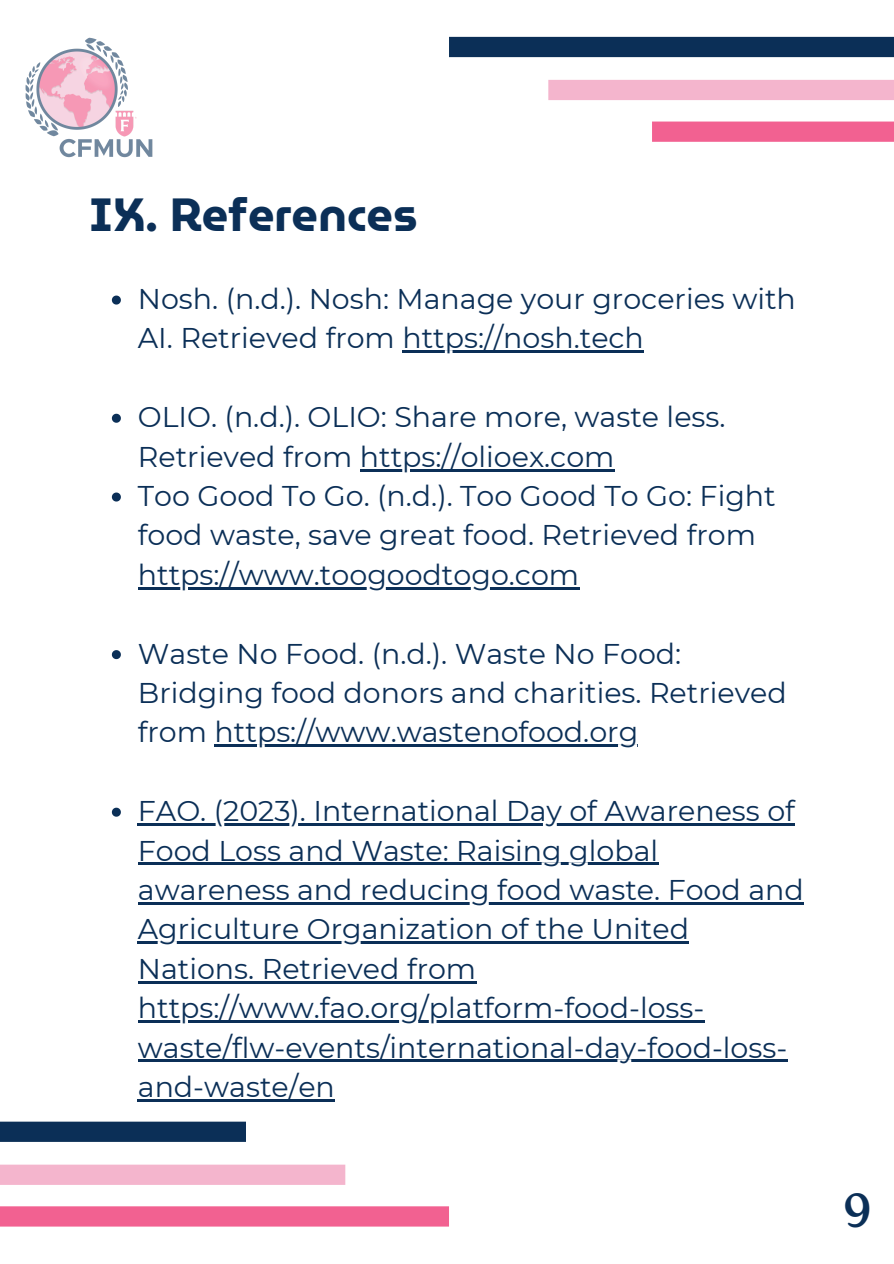
<style>
.page{position:relative;width:894px;height:1264px;background:#fff}
.page>*{position:absolute;margin:0;border:0;box-sizing:border-box;transform-origin:0 0}
.t1{font:47.85px "Roca One";color:#0b2f57}
.t2{font:700 46.5px "Museo Moderno";color:#0b2f57}
.t3{font:28.5px/39.3px "Montserrat";color:#0b2f57}
</style>
<div class="page">
<img style="left:25px;top:37px;width:128px;height:121px">
<svg style="left:112px;top:295px;width:9px;height:9px"></svg>
<hr style="left:402px;top:351px;width:241px;height:2px;background:#0b2f57">
<svg style="left:112px;top:414px;width:9px;height:9px"></svg>
<hr style="left:360px;top:469px;width:254px;height:2px;background:#0b2f57">
<svg style="left:112px;top:492px;width:9px;height:9px"></svg>
<hr style="left:138px;top:587px;width:441px;height:2px;background:#0b2f57">
<svg style="left:112px;top:650px;width:9px;height:9px"></svg>
<hr style="left:214px;top:744px;width:424px;height:3px;background:#0b2f57">
<svg style="left:112px;top:807px;width:9px;height:9px"></svg>
<hr style="left:138px;top:823px;width:656px;height:2px;background:#0b2f57">
<hr style="left:138px;top:862px;width:520px;height:3px;background:#0b2f57">
<hr style="left:138px;top:902px;width:665px;height:2px;background:#0b2f57">
<hr style="left:138px;top:941px;width:551px;height:2px;background:#0b2f57">
<hr style="left:138px;top:981px;width:338px;height:2px;background:#0b2f57">
<hr style="left:138px;top:1020px;width:566px;height:2px;background:#0b2f57">
<hr style="left:138px;top:1059px;width:649px;height:3px;background:#0b2f57">
<hr style="left:138px;top:1099px;width:197px;height:2px;background:#0b2f57">
<div style="left:449px;top:37px;width:444px;height:20px;background:#0b2f57"></div>
<div style="left:548px;top:80px;width:345px;height:20px;background:#f4b5cd"></div>
<div style="left:651px;top:121px;width:242px;height:21px;background:#f26191"></div>
<div style="left:0;top:1121px;width:246px;height:20px;background:#0b2f57"></div>
<div style="left:0;top:1164px;width:345px;height:20px;background:#f4b5cd"></div>
<div style="left:0;top:1206px;width:449px;height:20px;background:#f26191"></div>
<p class="t2" style="left:89px;top:178px;width:330px">IX. References</p>
<p class="t3" style="left:138px;top:279px;width:659px">Nosh. (n.d.). Nosh: Manage your groceries with<br>AI. Retrieved from https://nosh.tech</p>
<p class="t3" style="left:138px;top:397px;width:589px">OLIO. (n.d.). OLIO: Share more, waste less.<br>Retrieved from https://olioex.com</p>
<p class="t3" style="left:138px;top:476px;width:639px">Too Good To Go. (n.d.). Too Good To Go: Fight food waste, save great food. Retrieved from</p>
<h1 class="t3" style="left:138px;top:555px;width:442px">https://www.toogoodtogo.com</h1>
<h1 class="t3" style="left:138px;top:633px;width:650px">Waste No Food. (n.d.). Waste No Food:<br>Bridging food donors and charities. Retrieved</h1>
<p class="t3" style="left:138px;top:712px;width:501px">from https://www.wastenofood.org</p>
<p class="t3" style="left:138px;top:791px;width:658px">FAO. (2023). International Day of Awareness of</p>
<p class="t3" style="left:138px;top:830px;width:521px">Food Loss and Waste: Raising global</p>
<p class="t3" style="left:138px;top:870px;width:667px">awareness and reducing food waste. Food and</p>
<p class="t3" style="left:138px;top:909px;width:552px">Agriculture Organization of the United<br>Nations. Retrieved from</p>
<p class="t3" style="left:138px;top:988px;width:568px">https://www.fao.org/platform-food-loss-</p>
<p class="t3" style="left:138px;top:1027px;width:650px">waste/flw-events/international-day-food-loss&shy;and-waste/en</p>
<h1 class="t1" style="left:842px;top:1182px;width:30px">9</h1>
</div>
